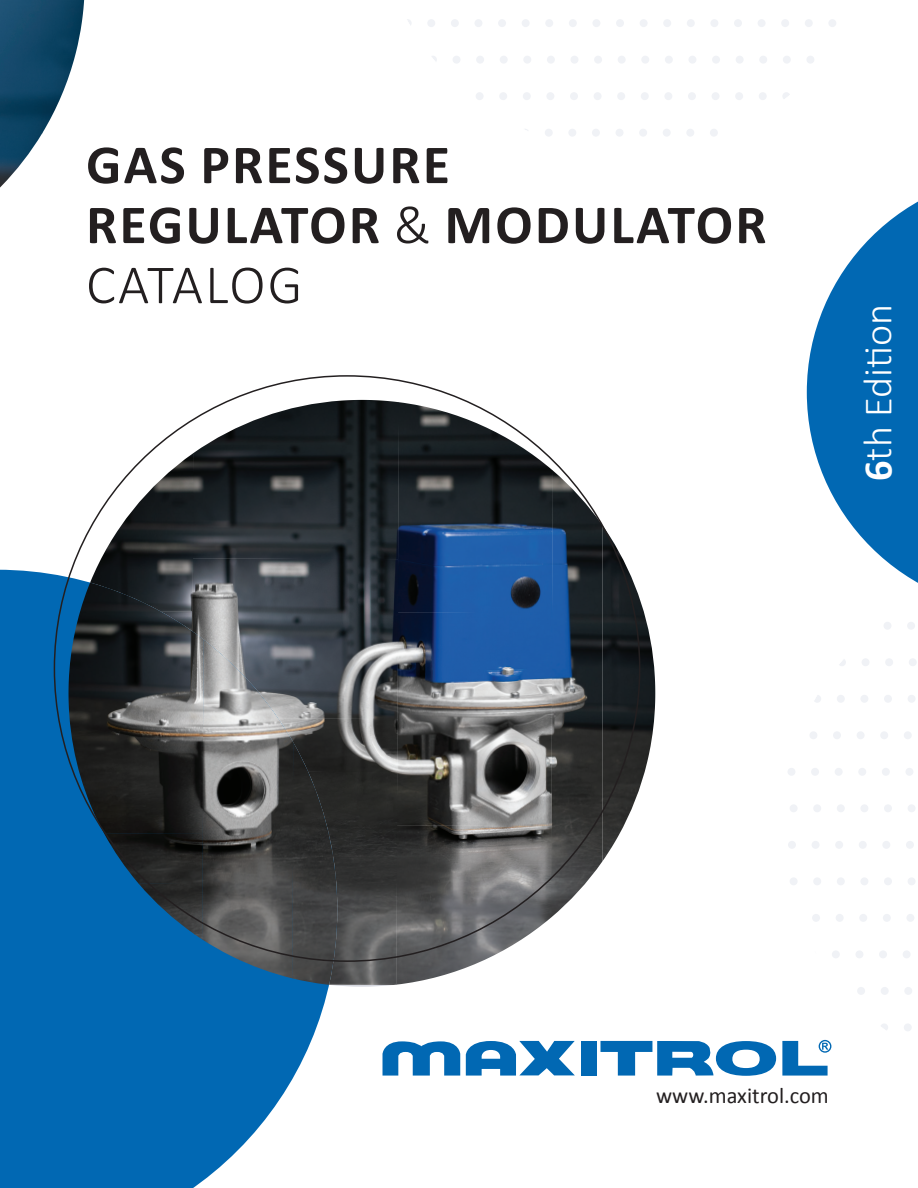
<style>
.page{position:relative;width:918px;height:1188px;background:#fff}
.page>*{position:absolute;margin:0;border:0;box-sizing:border-box;transform-origin:0 0}
.t1{font:700 55.5px/60px "Calibri";letter-spacing:.04em;color:#231f20}
.t2{font:300 40.5px "Calibri";color:#fff}
.t3{font:22.5px "Calibri";color:#231f20}
.s1{font-weight:300}
.s2{font-weight:700}
</style>
<div class="page">
<svg style="left:407px;top:19px;width:429px;height:117px"></svg>
<svg style="left:602px;top:523px;width:315px;height:537px"></svg>
<svg style="left:0;top:570px;width:329px;height:618px;background:#1d72af"></svg>
<svg style="left:807px;top:201px;width:111px;height:410px;fill:#0168b3"></svg>
<div style="left:581px;top:1041px;width:16px;height:35px;background:#0168b3"></div>
<svg style="left:383px;top:1041px;width:77px;height:35px"></svg>
<svg style="left:466px;top:1041px;width:109px;height:35px"></svg>
<svg style="left:601px;top:1041px;width:175px;height:35px"></svg>
<svg style="left:782px;top:1040px;width:49px;height:36px"></svg>
<img style="left:0;top:0;width:42px;height:188px">
<img style="left:42px;top:0;width:42px;height:134px">
<img style="left:69px;top:694px;width:223px;height:291px">
<img style="left:192px;top:400px;width:205px;height:319px">
<img style="left:397px;top:402px;width:156px;height:423px">
<img style="left:90px;top:453px;width:103px;height:159px">
<img style="left:551px;top:470px;width:51px;height:448px">
<img style="left:160px;top:611px;width:33px;height:21px">
<img style="left:294px;top:718px;width:104px;height:54px">
<img style="left:337px;top:772px;width:60px;height:213px">
<img style="left:396px;top:825px;width:155px;height:160px">
<img style="left:602px;top:698px;width:53px;height:164px">
<img style="left:69px;top:583px;width:21px;height:113px">
<img style="left:202px;top:639px;width:92px;height:339px">
<img style="left:292px;top:742px;width:45px;height:243px">
<img style="left:104px;top:833px;width:99px;height:51px">
<img style="left:138px;top:883px;width:65px;height:51px">
<svg style="left:194px;top:934px;width:8px;height:6px"></svg>
<p class="t1" style="left:86px;top:135px;width:682px">GAS PRESSURE<br>REGULATOR <span class="s1">&amp;</span> MODULATOR<br><span class="s1">CATALOG</span></p>
<p class="t2" style="left:853px;top:481px;width:179px;rotate:-90deg"><span class="s2">6</span>th Edition</p>
<p class="t3" style="left:656px;top:1081px;width:174px">www.maxitrol.com</p>
</div>
